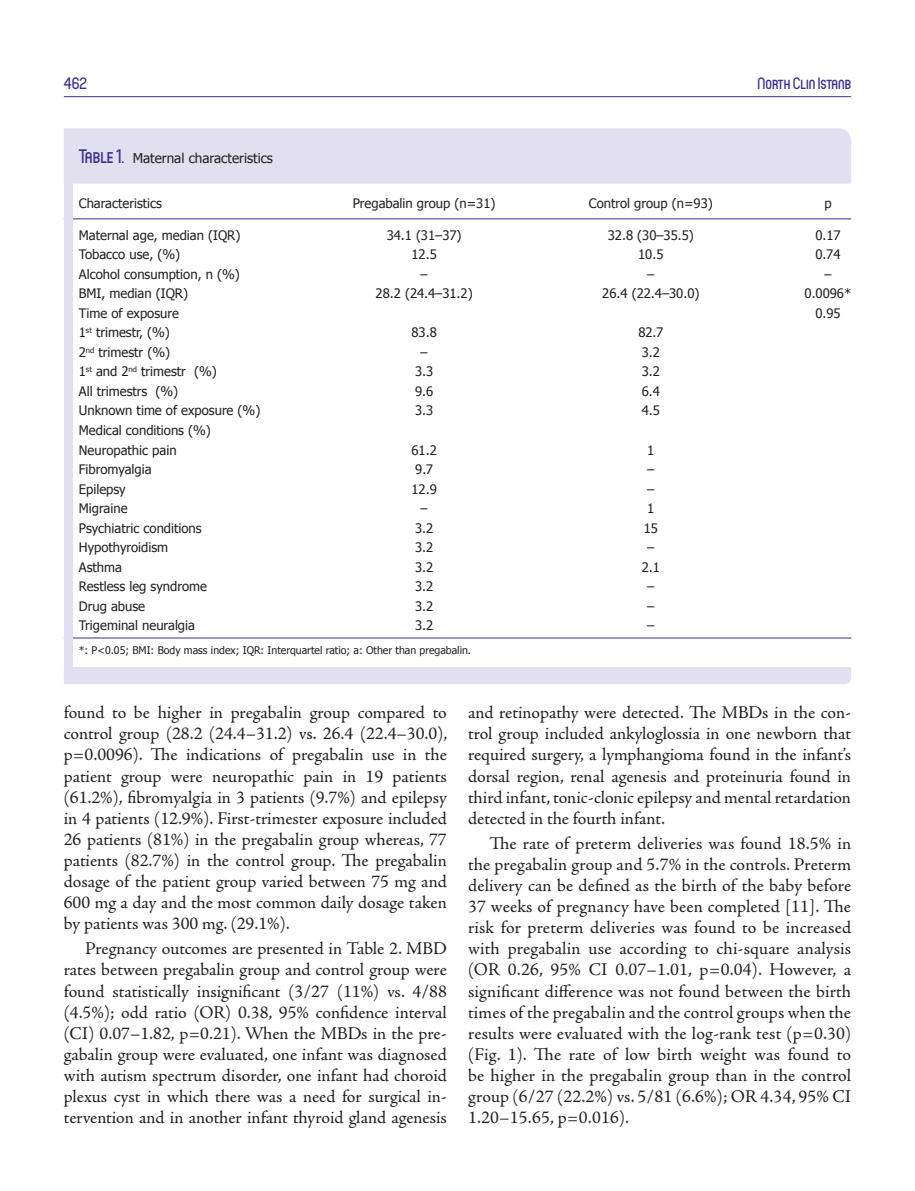
<style>
.page{position:relative;width:915px;height:1191px;background:#fff}
.page>*{position:absolute;margin:0;border:0;box-sizing:border-box;transform-origin:0 0}
._01__Yazı_Metni_NCI{font:18px/21px "Adobe Jenson Pro";color:#231f20;text-align:justify}
.t1{font:500 16.5px "Circula";color:#3a3091}
._07__Tablo_Baslik_NC{font:13.5px "Tahoma";color:#231f20}
.t2{font:13.05px "Tahoma";color:#231f20}
.t3{font:10.5px "Tahoma";color:#231f20}
.s1{font-family:"Circula";font-weight:500;font-size:19.5px;color:#3a3091}
</style>
<div class="page">
<hr style="left:64px;top:96px;width:786px;height:1px;background:#3a3091">
<div style="left:64px;top:667px;width:786px;height:17px;background:#e2e0f0"></div>
<div style="left:64px;top:128px;width:786px;height:56px;background:#e2e0f0"></div>
<hr style="left:64px;top:637px;width:786px;height:1px;background:#3a3091">
<hr style="left:64px;top:218px;width:786px;height:1px;background:#3a3091">
<div style="left:64px;top:177px;width:8px;height:498px;background:#e2e0f0"></div>
<p class="t1" style="left:64px;top:73px;width:25px">462</p>
<p class="t1" style="left:757px;top:73px;width:95px">North Clin Istanb</p>
<p class="_07__Tablo_Baslik_NC" style="left:79px;top:150px;width:196px"><span class="s1">Table 1.</span> Maternal characteristics</p>
<p class="t2" style="left:79px;top:195px;width:85px">Characteristics</p>
<p class="t2" style="left:352px;top:195px;width:144px">Pregabalin group (n=31)</p>
<p class="t2" style="left:588px;top:195px;width:125px">Control group (n=93)</p>
<p class="t2" style="left:824px;top:195px;width:9px">p</p>
<p class="t2" style="left:79px;top:227px;width:163px">Maternal age, median (IQR)</p>
<p class="t2" style="left:386px;top:227px;width:76px">34.1 (31–37)</p>
<p class="t2" style="left:607px;top:227px;width:88px">32.8 (30–35.5)</p>
<p class="t2" style="left:815px;top:227px;width:27px">0.17</p>
<p class="t2" style="left:79px;top:246px;width:103px">Tobacco use, (%)</p>
<p class="t2" style="left:411px;top:246px;width:27px">12.5</p>
<p class="t2" style="left:638px;top:246px;width:27px">10.5</p>
<p class="t2" style="left:815px;top:246px;width:27px">0.74</p>
<p class="t2" style="left:79px;top:266px;width:162px">Alcohol consumption, n (%)</p>
<p class="t2" style="left:420px;top:266px;width:9px">–</p>
<p class="t2" style="left:647px;top:266px;width:9px">–</p>
<p class="t2" style="left:824px;top:266px;width:9px">–</p>
<p class="t2" style="left:79px;top:285px;width:111px">BMI, median (IQR)</p>
<p class="t2" style="left:375px;top:285px;width:99px">28.2 (24.4–31.2)</p>
<p class="t2" style="left:602px;top:285px;width:99px">26.4 (22.4–30.0)</p>
<p class="t2" style="left:804px;top:285px;width:48px">0.0096*</p>
<p class="t2" style="left:79px;top:305px;width:102px">Time of exposure</p>
<p class="t2" style="left:815px;top:305px;width:27px">0.95</p>
<p class="t2" style="left:79px;top:324px;width:92px">1<sup>st</sup> trimestr, (%)</p>
<p class="t2" style="left:411px;top:324px;width:27px">83.8</p>
<p class="t2" style="left:638px;top:324px;width:27px">82.7</p>
<p class="t2" style="left:79px;top:344px;width:93px">2<sup>nd</sup> trimestr (%)</p>
<p class="t2" style="left:420px;top:344px;width:9px">–</p>
<p class="t2" style="left:641px;top:344px;width:20px">3.2</p>
<p class="t2" style="left:79px;top:363px;width:139px">1<sup>st</sup> and 2<sup>nd</sup> trimestr (%)</p>
<p class="t2" style="left:415px;top:363px;width:20px">3.3</p>
<p class="t2" style="left:641px;top:363px;width:20px">3.2</p>
<p class="t2" style="left:79px;top:383px;width:101px">All trimestrs (%)</p>
<p class="t2" style="left:415px;top:383px;width:20px">9.6</p>
<p class="t2" style="left:641px;top:383px;width:20px">6.4</p>
<p class="t2" style="left:79px;top:402px;width:183px">Unknown time of exposure (%)</p>
<p class="t2" style="left:415px;top:402px;width:20px">3.3</p>
<p class="t2" style="left:641px;top:402px;width:20px">4.5</p>
<p class="t2" style="left:79px;top:422px;width:134px">Medical conditions (%)</p>
<p class="t2" style="left:79px;top:441px;width:99px">Neuropathic pain</p>
<p class="t2" style="left:411px;top:441px;width:27px">61.2</p>
<p class="t2" style="left:647px;top:441px;width:9px">1</p>
<p class="t2" style="left:79px;top:461px;width:74px">Fibromyalgia</p>
<p class="t2" style="left:415px;top:461px;width:19px">9.7</p>
<p class="t2" style="left:647px;top:461px;width:9px">–</p>
<p class="t2" style="left:79px;top:480px;width:48px">Epilepsy</p>
<p class="t2" style="left:411px;top:480px;width:27px">12.9</p>
<p class="t2" style="left:647px;top:480px;width:9px">–</p>
<p class="t2" style="left:79px;top:500px;width:50px">Migraine</p>
<p class="t2" style="left:420px;top:500px;width:9px">–</p>
<p class="t2" style="left:647px;top:500px;width:9px">1</p>
<p class="t2" style="left:79px;top:519px;width:124px">Psychiatric conditions</p>
<p class="t2" style="left:415px;top:519px;width:20px">3.2</p>
<p class="t2" style="left:643px;top:519px;width:16px">15</p>
<p class="t2" style="left:79px;top:539px;width:91px">Hypothyroidism</p>
<p class="t2" style="left:415px;top:539px;width:20px">3.2</p>
<p class="t2" style="left:647px;top:539px;width:9px">–</p>
<p class="t2" style="left:79px;top:558px;width:45px">Asthma</p>
<p class="t2" style="left:415px;top:558px;width:20px">3.2</p>
<p class="t2" style="left:641px;top:558px;width:20px">2.1</p>
<p class="t2" style="left:79px;top:578px;width:129px">Restless leg syndrome</p>
<p class="t2" style="left:415px;top:578px;width:20px">3.2</p>
<p class="t2" style="left:647px;top:578px;width:9px">–</p>
<p class="t2" style="left:79px;top:597px;width:68px">Drug abuse</p>
<p class="t2" style="left:415px;top:597px;width:20px">3.2</p>
<p class="t2" style="left:647px;top:597px;width:9px">–</p>
<p class="t2" style="left:79px;top:617px;width:118px">Trigeminal neuralgia</p>
<p class="t2" style="left:415px;top:617px;width:20px">3.2</p>
<p class="t2" style="left:647px;top:617px;width:9px">–</p>
<p class="t3" style="left:79px;top:643px;width:393px">*: P&lt;0.05; BMI: Body mass index; IQR: Interquartel ratio; a: Other than pregabalin.</p>
<p class="_01__Yazı_Metni_NCI" style="left:64px;top:702px;width:385px">found to be higher in pregabalin group compared to control group (28.2 (24.4–31.2) vs. 26.4 (22.4–30.0), p=0.0096). The indications of pregabalin use in the patient group were neuropathic pain in 19 patients (61.2%), fibromyalgia in 3 patients (9.7%) and epilepsy in 4 patients (12.9%). First-trimester exposure included 26 patients (81%) in the pregabalin group whereas, 77 patients (82.7%) in the control group. The pregabalin dosage of the patient group varied between 75 mg and 600 mg a day and the most common daily dosage taken by patients was 300 mg. (29.1%).</p>
<p class="_01__Yazı_Metni_NCI" style="left:64px;top:938px;width:384px;text-indent:21px">Pregnancy outcomes are presented in Table 2. MBD rates between pregabalin group and control group were found statistically insignificant (3/27 (11%) vs. 4/88 (4.5%); odd ratio (OR) 0.38, 95% confidence interval (CI) 0.07–1.82, p=0.21). When the MBDs in the pre&shy;gabalin group were evaluated, one infant was diagnosed with autism spectrum disorder, one infant had choroid plexus cyst in which there was a need for surgical in&shy;tervention and in another infant thyroid gland agenesis</p>
<p class="_01__Yazı_Metni_NCI" style="left:468px;top:702px;width:384px">and retinopathy were detected. The MBDs in the con&shy;trol group included ankyloglossia in one newborn that required surgery, a lymphangioma found in the infant’s dorsal region, renal agenesis and proteinuria found in third infant, tonic-clonic epilepsy and mental retardation detected in the fourth infant.</p>
<p class="_01__Yazı_Metni_NCI" style="left:468px;top:833px;width:384px;text-indent:21px">The rate of preterm deliveries was found 18.5% in the pregabalin group and 5.7% in the controls. Preterm delivery can be defined as the birth of the baby before 37 weeks of pregnancy have been completed [11]. The risk for preterm deliveries was found to be increased with pregabalin use according to chi-square analysis (OR 0.26, 95% CI 0.07–1.01, p=0.04). However, a significant difference was not found between the birth times of the pregabalin and the control groups when the results were evaluated with the log-rank test (p=0.30) (Fig. 1). The rate of low birth weight was found to be higher in the pregabalin group than in the control group (6/27 (22.2%) vs. 5/81 (6.6%); OR 4.34, 95% CI 1.20–15.65, p=0.016).</p>
</div>
